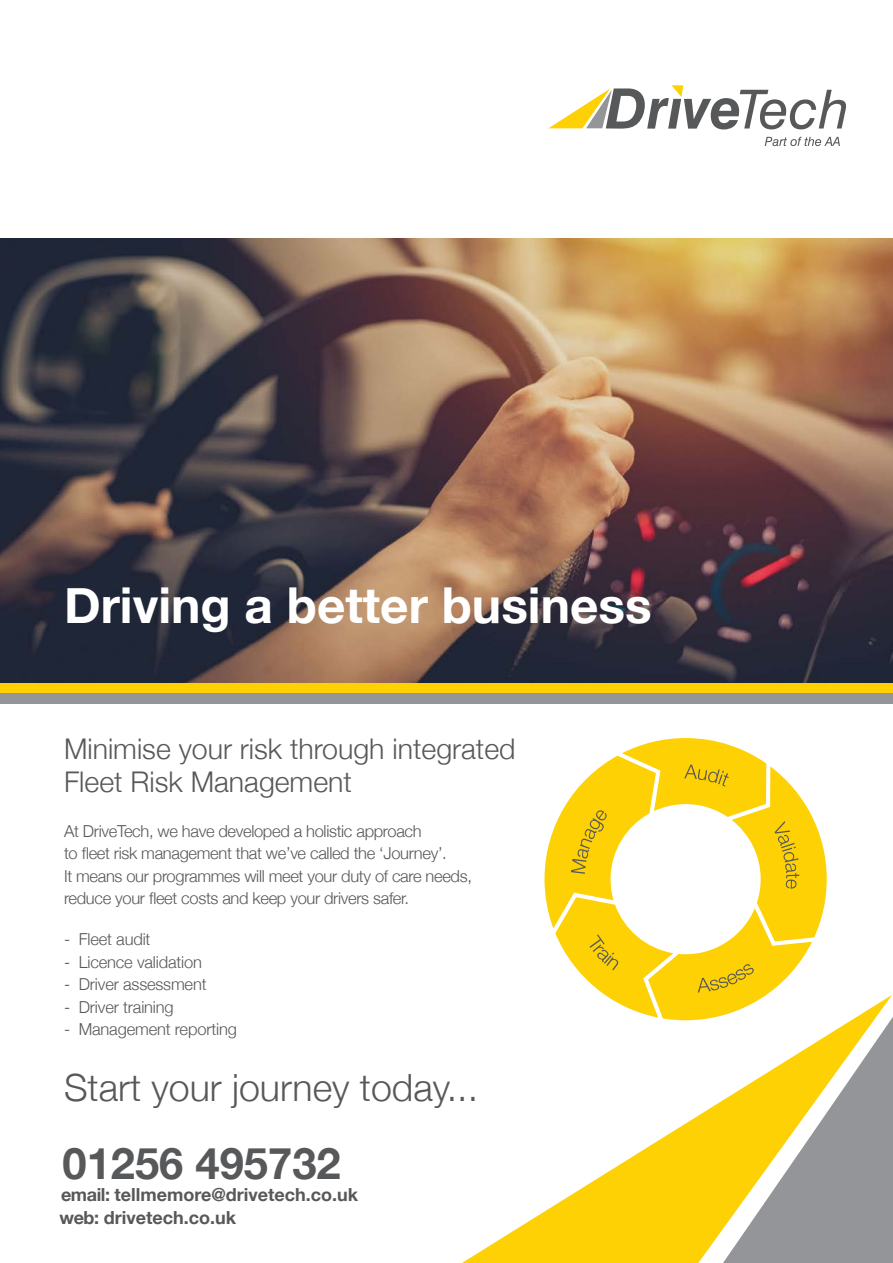
<style>
.page{position:relative;width:893px;height:1263px;background:#fff}
.page>*{position:absolute;margin:0;border:0;box-sizing:border-box;transform-origin:0 0}
.t1{font:700 49.5px "Helvetica Neue";color:#fff}
.t2{font:700 43.5px "Helvetica Neue";color:#57585a}
.t3{font:300 37.5px "Helvetica Neue";color:#57585a}
.t4{font:300 28.5px/33px "Helvetica Neue";color:#57585a}
.t5{font:700 18px/22.5px "Helvetica Neue";color:#57585a}
.t6{font:300 16.5px/22.5px "Helvetica Neue";letter-spacing:-.02em;color:#57585a}
</style>
<div class="page">
<svg style="left:462px;top:1212px;width:82px;height:51px"></svg>
<img style="left:0;top:239px;width:893px;height:444px">
<svg style="left:765px;top:137px;width:75px;height:9px"></svg>
<svg style="left:548px;top:85px;width:298px;height:44px"></svg>
<div style="left:0;top:683px;width:893px;height:10px;background:#fed105"></div>
<div style="left:0;top:693px;width:893px;height:11px;background:#939598"></div>
<svg style="left:544px;top:738px;width:349px;height:525px"></svg>
<p class="t1" style="left:64px;top:567px;width:589px">Driving a better business</p>
<p class="t4" style="left:64px;top:730px;width:453px">Minimise your risk through integrated<br>Fleet Risk Management</p>
<p class="t6" style="left:64px;top:818px;width:409px">At DriveTech, we have developed a holistic approach<br>to fleet risk management that we’ve called the ‘Journey’.<br>It means our programmes will meet your duty of care needs, reduce your fleet costs and keep your drivers safer.</p>
<p class="t6" style="left:64px;top:927px;width:88px">- Fleet audit</p>
<p class="t6" style="left:64px;top:949px;width:139px">- Licence validation</p>
<p class="t6" style="left:64px;top:972px;width:144px">- Driver assessment</p>
<p class="t6" style="left:64px;top:994px;width:111px">- Driver training</p>
<p class="t6" style="left:64px;top:1017px;width:174px">- Management reporting</p>
<p class="t3" style="left:64px;top:1057px;width:416px">Start your journey today...</p>
<p class="t2" style="left:63px;top:1129px;width:280px">01256 495732</p>
<p class="t5" style="left:60px;top:1184px;width:300px">email: tellmemore@drivetech.co.uk web: drivetech.co.uk</p>
</div>
